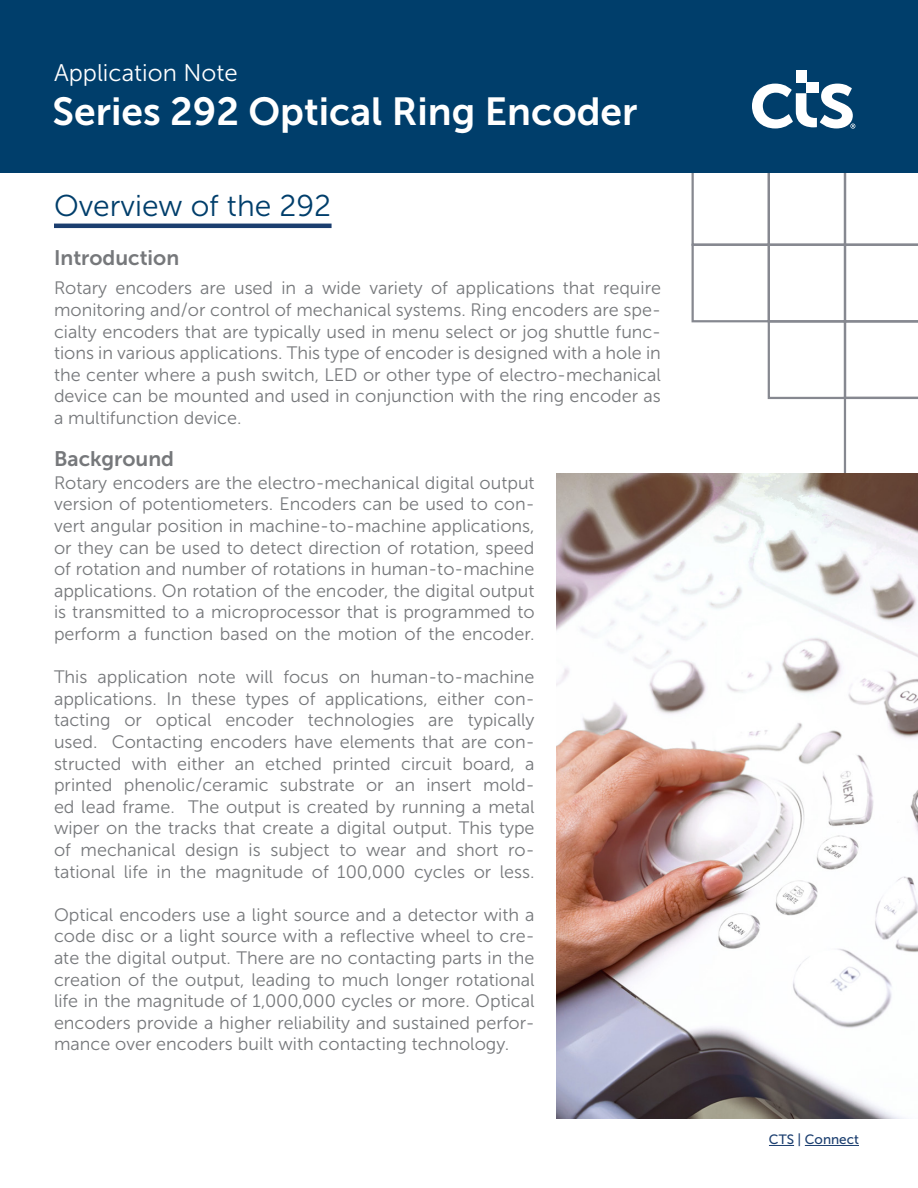
<style>
.page{position:relative;width:918px;height:1188px;background:#fff}
.page>*{position:absolute;margin:0;border:0;box-sizing:border-box;transform-origin:0 0}
.t1{font:39px "Museo Sans 700";color:#fff}
.t2{font:30px "Museo Sans 300";color:#003e6b}
.t3{font:24px "Museo Sans 300";color:#fff}
.t4{font:21px "Museo Sans 700";color:#76787b}
.t5{font:18px/21.6px "Museo Sans 300";color:#76787b;text-align:justify}
.t6{font:13.5px "Museo Sans 500";color:#1b3e6f}
</style>
<div class="page">
<div style="left:692px;top:167px;width:78px;height:79px;border:2px solid #868890"></div>
<div style="left:692px;top:244px;width:78px;height:78px;border:2px solid #868890"></div>
<div style="left:768px;top:167px;width:78px;height:79px;border:2px solid #868890"></div>
<div style="left:768px;top:244px;width:78px;height:78px;border:2px solid #868890"></div>
<div style="left:768px;top:320px;width:78px;height:79px;border:2px solid #868890"></div>
<svg style="left:844px;top:173px;width:74px;height:301px"></svg>
<div style="left:0;top:0;width:918px;height:173px;background:#003e6b"></div>
<hr style="left:54px;top:224px;width:278px;height:4px;background:#1b3e6f">
<div style="left:796px;top:70px;width:10px;height:13px;background:#fff"></div>
<div style="left:806px;top:83px;width:13px;height:10px;background:#fff"></div>
<svg style="left:752px;top:84px;width:103px;height:45px"></svg>
<svg style="left:769px;top:1145px;width:25px;height:1px"></svg>
<hr style="left:805px;top:1145px;width:54px;height:1px;background:#1b3e6f">
<img style="left:556px;top:474px;width:362px;height:645px">
<h3 class="t3" style="left:54px;top:59px;width:185px">Application Note</h3>
<h1 class="t1" style="left:52px;top:90px;width:587px">Series 292 Optical Ring Encoder</h1>
<h2 class="t2" style="left:54px;top:189px;width:279px">Overview of the 292</h2>
<p class="t4" style="left:54px;top:246px;width:127px">Introduction</p>
<p class="t5" style="left:54px;top:277px;width:609px">Rotary encoders are used in a wide variety of applications that require monitoring and/or control of mechanical systems. Ring encoders are spe&shy;cialty encoders that are typically used in menu select or jog shuttle func&shy;tions in various applications. This type of encoder is designed with a hole in the center where a push switch, LED or other type of electro-mechanical device can be mounted and used in conjunction with the ring encoder as a multifunction device.</p>
<p class="t4" style="left:54px;top:447px;width:122px">Background</p>
<p class="t5" style="left:54px;top:472px;width:482px">Rotary encoders are the electro-mechanical digital output version of potentiometers. Encoders can be used to con&shy;vert angular position in machine-to-machine applications, or they can be used to detect direction of rotation, speed of rotation and number of rotations in human-to-machine applications. On rotation of the encoder, the digital output is transmitted to a microprocessor that is programmed to perform a function based on the motion of the encoder.</p>
<p class="t5" style="left:54px;top:666px;width:482px">This application note will focus on human-to-machine applications. In these types of applications, either con&shy;tacting or optical encoder technologies are typically used. Contacting encoders have elements that are con&shy;structed with either an etched printed circuit board, a printed phenolic/ceramic substrate or an insert mold&shy;ed lead frame. The output is created by running a metal wiper on the tracks that create a digital output. This type of mechanical design is subject to wear and short ro&shy;tational life in the magnitude of 100,000 cycles or less.</p>
<p class="t5" style="left:54px;top:904px;width:482px">Optical encoders use a light source and a detector with a code disc or a light source with a reflective wheel to cre&shy;ate the digital output. There are no contacting parts in the creation of the output, leading to much longer rotational life in the magnitude of 1,000,000 cycles or more. Optical encoders provide a higher reliability and sustained perfor&shy;mance over encoders built with contacting technology.</p>
<p class="t6" style="left:769px;top:1132px;width:92px">CTS | Connect</p>
</div>
